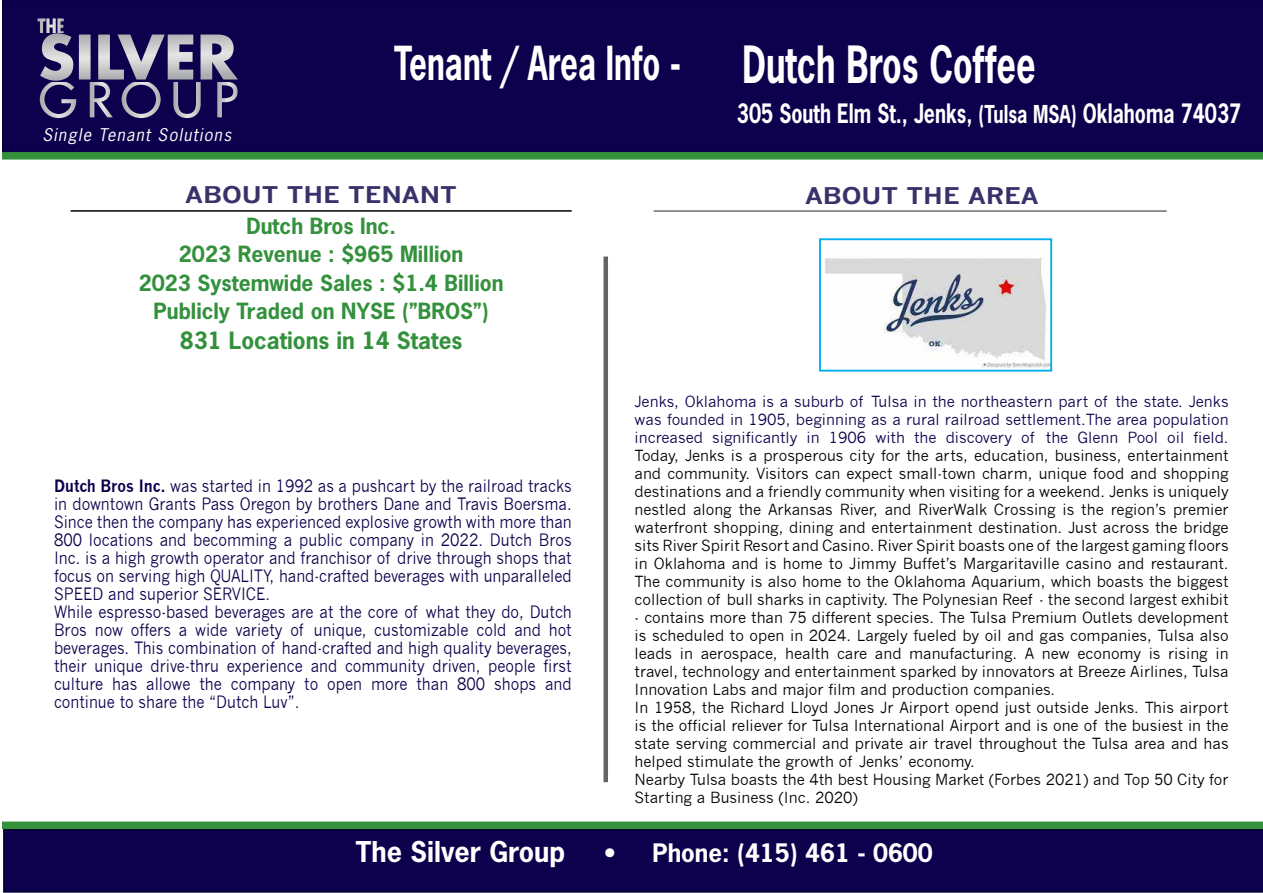
<style>
.page{position:relative;width:1263px;height:893px;background:#fff}
.page>*{position:absolute;margin:0;border:0;box-sizing:border-box;transform-origin:0 0}
.t1{font:700 48.3px "News Gothic Std";color:#fff;scale:.71 1}
.t2{font:700 44.1px "News Gothic Std";color:#fff;scale:.71 1}
.t3{font:700 27px "News Gothic Std";color:#fff}
.t4{font:700 25.2px "News Gothic Std";color:#fff;scale:.78 1}
.t5{font:700 24px "News Gothic Std";color:#fff}
.t6{font:700 22.5px "News Gothic";color:#38326a;scale:1.17 1}
.t7{font:700 22.5px "News Gothic Std";color:#33913c}
.t8{font:700 21px/28.3px "News Gothic Std";color:#33913c;text-align:center}
.t9{font:16.65px/18px "News Gothic";color:#0d004c;scale:.9 1}
.t10{font:italic 16.5px "News Gothic Std";color:#fff}
.t11{font:15px/18px "News Gothic";color:#000;text-align:justify}
.t12{font:15px/18px "News Gothic";color:#0d004c;text-align:justify}
.s1{font-size:23.25px}
.s2{font-weight:700}
</style>
<div class="page">
<svg style="left:3px;top:829px;width:1260px;height:64px;background:#0d014b"></svg>
<div style="left:2px;top:0;width:1261px;height:152px;background:#0d004c"></div>
<svg style="left:37px;top:18px;width:201px;height:100px;background:#514979"></svg>
<div style="left:2px;top:152px;width:1261px;height:8px;background:#33913c"></div>
<div style="left:2px;top:821px;width:1261px;height:8px;background:#33913c"></div>
<div style="left:603px;top:257px;width:5px;height:525px;background:#636466"></div>
<hr style="left:654px;top:210px;width:513px;height:2px;background:#6d6e71">
<hr style="left:71px;top:210px;width:501px;height:2px;background:#000">
<img style="left:825px;top:257px;width:224px;height:111px">
<div style="left:819px;top:238px;width:233px;height:134px;border:2px solid #00aeef"></div>
<p class="t10" style="left:43px;top:124px;width:194px">Single Tenant Solutions</p>
<h2 class="t2" style="left:394px;top:34px;width:405px">Tenant / Area Info -</h2>
<h3 class="t6" style="left:185px;top:181px;width:234px">ABOUT THE TENANT</h3>
<h3 class="t8" style="left:139px;top:212px;width:366px">Dutch Bros Inc.<br>2023 Revenue : $965 Million<br>2023 Systemwide Sales : $1.4 Billion<br>Publicly Traded on NYSE (”BROS”)</h3>
<h3 class="t7" style="left:180px;top:325px;width:284px">831 Locations in 14 States</h3>
<h1 class="t1" style="left:742px;top:32px;width:415px">Dutch Bros Coffee</h1>
<h3 class="t4" style="left:737px;top:97px;width:648px">305 South Elm St., Jenks, <span class="s1">(Tulsa MSA)</span> Oklahoma 74037</h3>
<h3 class="t6" style="left:805px;top:182px;width:201px">ABOUT THE AREA</h3>
<p class="t9" style="left:54px;top:477px;width:577px"><span class="s2">Dutch Bros Inc.</span> was started in 1992 as a pushcart by the railroad tracks in downtown Grants Pass Oregon by brothers Dane and Travis Boersma.<br>Since then the company has experienced explosive growth with more than 800 locations and becomming a public company in 2022. Dutch Bros Inc. is a high growth operator and franchisor of drive through shops that focus on serving high QUALITY, hand-crafted beverages with unparalleled SPEED and superior SERVICE.<br>While espresso-based beverages are at the core of what they do, Dutch Bros now offers a wide variety of unique, customizable cold and hot beverages. This combination of hand-crafted and high quality beverages, their unique drive-thru experience and community driven, people first culture has allowe the company to open more than 800 shops and continue to share the “Dutch Luv”.</p>
<p class="t12" style="left:634px;top:393px;width:596px">Jenks, Oklahoma is a suburb of Tulsa in the northeastern part of the state. Jenks was founded in 1905, beginning as a rural railroad settlement.The area population increased significantly in 1906 with the discovery of the Glenn Pool oil field.</p>
<p class="t11" style="left:634px;top:447px;width:596px">Today, Jenks is a prosperous city for the arts, education, business, entertainment and community. Visitors can expect small-town charm, unique food and shopping destinations and a friendly community when visiting for a weekend. Jenks is uniquely nestled along the Arkansas River, and RiverWalk Crossing is the region’s premier waterfront shopping, dining and entertainment destination. Just across the bridge sits River Spirit Resort and Casino. River Spirit boasts one of the largest gaming floors in Oklahoma and is home to Jimmy Buffet’s Margaritaville casino and restaurant.<br>The community is also home to the Oklahoma Aquarium, which boasts the biggest collection of bull sharks in captivity. The Polynesian Reef - the second largest exhibit</p>
<p class="t11" style="left:634px;top:609px;width:596px;text-align:left">- contains more than 75 different species. The Tulsa Premium Outlets development is scheduled to open in 2024. Largely fueled by oil and gas companies, Tulsa also leads in aerospace, health care and manufacturing. A new economy is rising in travel, technology and entertainment sparked by innovators at Breeze Airlines, Tulsa Innovation Labs and major film and production companies.<br>In 1958, the Richard Lloyd Jones Jr Airport opend just outside Jenks. This airport is the official reliever for Tulsa International Airport and is one of the busiest in the state serving commercial and private air travel throughout the Tulsa area and has helped stimulate the growth of Jenks’ economy.<br>Nearby Tulsa boasts the 4th best Housing Market (Forbes 2021) and Top 50 City for Starting a Business (Inc. 2020)</p>
<h3 class="t3" style="left:356px;top:834px;width:211px">The Silver Group</h3>
<h3 class="t5" style="left:604px;top:837px;width:330px">• Phone: (415) 461 - 0600</h3>
</div>
